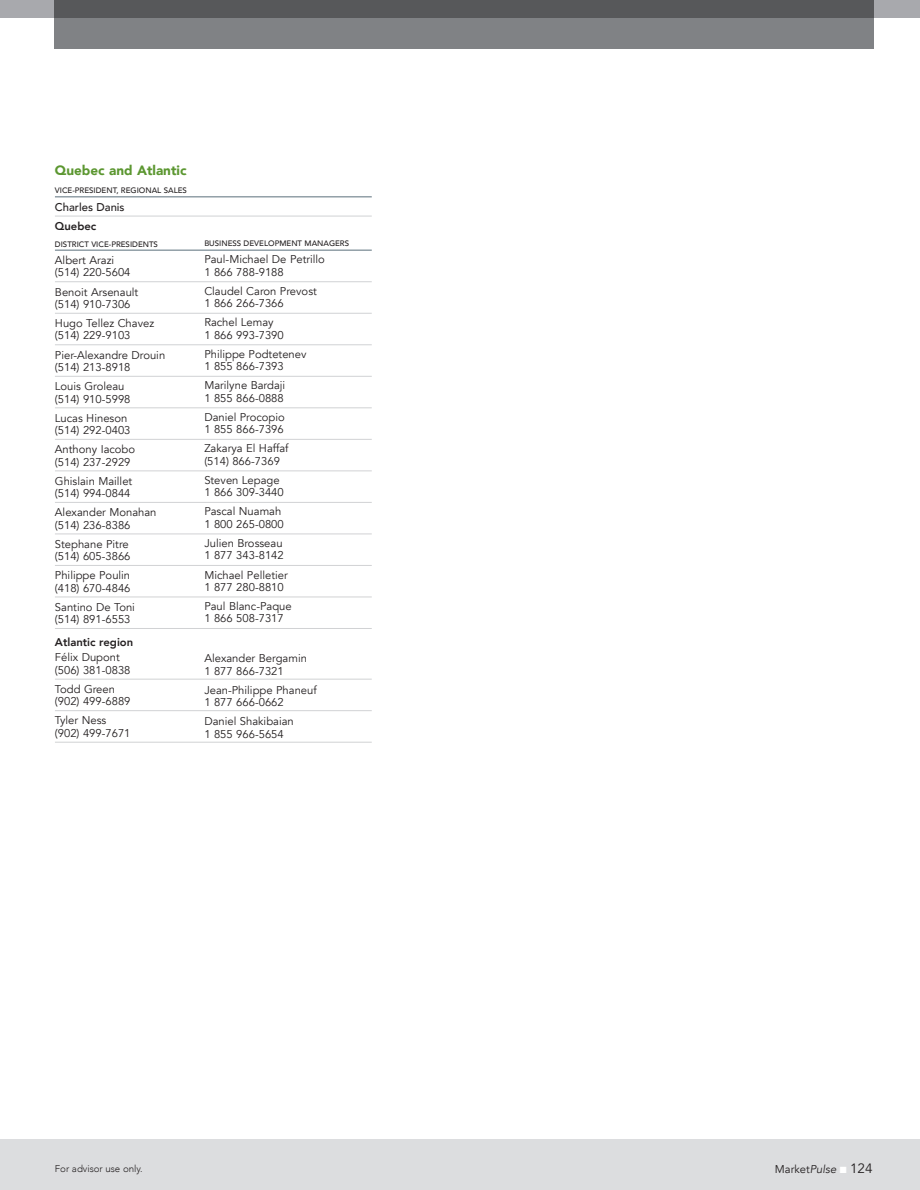
<style>
.page{position:relative;width:920px;height:1190px;background:#fff}
.page>*{position:absolute;margin:0;border:0;box-sizing:border-box;transform-origin:0 0}
.t1{font:900 13.5px "Avenir";color:#5c9731}
.t2{font:11.25px/12.3px "Avenir";color:#231f20}
.t3{font:800 11.25px "Avenir";color:#231f20}
.t4{font:500 11.25px "Avenir";color:#231f20}
.t5{font:300 9.75px "Avenir";letter-spacing:-.005em;color:#231f20}
.t6{font:500 7.8px "Avenir";color:#231f20}
.s1{font-style:italic}
.s2{color:#fff}
.s3{font-size:13.5px}
</style>
<div class="page">
<div style="left:0;top:0;width:920px;height:18px;background:#a8a9ad"></div>
<div style="left:55px;top:0;width:819px;height:49px;background:#808285"></div>
<div style="left:0;top:1138px;width:920px;height:51px;background:#dcdddf"></div>
<div style="left:55px;top:0;width:819px;height:18px;background:#57585a"></div>
<hr style="left:55px;top:196px;width:317px;height:1px;background:#5b6f7b">
<hr style="left:55px;top:215px;width:317px;height:1px;background:#d1d2d4">
<hr style="left:55px;top:250px;width:317px;height:1px;background:#5b6f7b">
<hr style="left:55px;top:281px;width:317px;height:1px;background:#d1d2d4">
<hr style="left:55px;top:313px;width:317px;height:1px;background:#d1d2d4">
<hr style="left:55px;top:344px;width:317px;height:1px;background:#d1d2d4">
<hr style="left:55px;top:376px;width:317px;height:1px;background:#d1d2d4">
<hr style="left:55px;top:407px;width:317px;height:1px;background:#d1d2d4">
<hr style="left:55px;top:439px;width:317px;height:1px;background:#d1d2d4">
<hr style="left:55px;top:470px;width:317px;height:1px;background:#d1d2d4">
<hr style="left:55px;top:502px;width:317px;height:1px;background:#d1d2d4">
<hr style="left:55px;top:533px;width:317px;height:1px;background:#d1d2d4">
<hr style="left:55px;top:565px;width:317px;height:1px;background:#d1d2d4">
<hr style="left:55px;top:596px;width:317px;height:1px;background:#d1d2d4">
<hr style="left:55px;top:628px;width:317px;height:1px;background:#d1d2d4">
<hr style="left:55px;top:678px;width:317px;height:1px;background:#d1d2d4">
<hr style="left:55px;top:710px;width:317px;height:1px;background:#d1d2d4">
<hr style="left:55px;top:741px;width:317px;height:1px;background:#d1d2d4">
<p class="t1" style="left:55px;top:159px;width:133px">Quebec and Atlantic</p>
<p class="t6" style="left:55px;top:184px;width:134px">VICE-PRESIDENT, REGIONAL SALES</p>
<p class="t4" style="left:55px;top:197px;width:71px">Charles Danis</p>
<p class="t3" style="left:55px;top:217px;width:43px">Quebec</p>
<p class="t6" style="left:55px;top:237px;width:105px">DISTRICT VICE-PRESIDENTS</p>
<p class="t2" style="left:55px;top:254px;width:77px">Albert Arazi (514) 220-5604</p>
<p class="t2" style="left:55px;top:286px;width:85px">Benoit Arsenault (514) 910-7306</p>
<p class="t2" style="left:55px;top:317px;width:101px">Hugo Tellez Chavez (514) 229-9103</p>
<p class="t2" style="left:55px;top:349px;width:112px">Pier-Alexandre Drouin (514) 213-8918</p>
<p class="t2" style="left:55px;top:380px;width:77px">Louis Groleau (514) 910-5998</p>
<p class="t2" style="left:55px;top:412px;width:77px">Lucas Hineson (514) 292-0403</p>
<p class="t2" style="left:55px;top:443px;width:82px">Anthony Iacobo (514) 237-2929</p>
<p class="t2" style="left:55px;top:475px;width:79px">Ghislain Maillet (514) 994-0844</p>
<p class="t2" style="left:55px;top:506px;width:103px">Alexander Monahan (514) 236-8386</p>
<p class="t2" style="left:55px;top:538px;width:77px">Stephane Pitre (514) 605-3866</p>
<p class="t2" style="left:55px;top:569px;width:77px">Philippe Poulin (418) 670-4846</p>
<p class="t2" style="left:55px;top:601px;width:82px">Santino De Toni (514) 891-6553</p>
<p class="t3" style="left:55px;top:633px;width:80px">Atlantic region</p>
<p class="t2" style="left:55px;top:651px;width:77px">Félix Dupont (506) 381-0838</p>
<p class="t2" style="left:55px;top:683px;width:77px">Todd Green (902) 499-6889</p>
<p class="t2" style="left:55px;top:714px;width:77px">Tyler Ness (902) 499-7671</p>
<p class="t6" style="left:204px;top:236px;width:146px">BUSINESS DEVELOPMENT MANAGERS</p>
<p class="t2" style="left:204px;top:253px;width:122px">Paul-Michael De Petrillo<br>1 866 788-9188</p>
<p class="t2" style="left:204px;top:285px;width:114px">Claudel Caron Prevost<br>1 866 266-7366</p>
<p class="t2" style="left:204px;top:316px;width:81px">Rachel Lemay<br>1 866 993-7390</p>
<p class="t2" style="left:204px;top:348px;width:104px">Philippe Podtetenev<br>1 855 866-7393</p>
<p class="t2" style="left:204px;top:379px;width:82px">Marilyne Bardaji<br>1 855 866-0888</p>
<p class="t2" style="left:204px;top:411px;width:82px">Daniel Procopio<br>1 855 866-7396</p>
<p class="t2" style="left:204px;top:442px;width:86px">Zakarya El Haffaf (514) 866-7369</p>
<p class="t2" style="left:204px;top:474px;width:81px">Steven Lepage<br>1 866 309-3440</p>
<p class="t2" style="left:204px;top:505px;width:81px">Pascal Nuamah<br>1 800 265-0800</p>
<p class="t2" style="left:204px;top:537px;width:81px">Julien Brosseau<br>1 877 343-8142</p>
<p class="t2" style="left:204px;top:568px;width:85px">Michael Pelletier<br>1 877 280-8810</p>
<p class="t2" style="left:204px;top:600px;width:89px">Paul Blanc-Paque<br>1 866 508-7317</p>
<p class="t2" style="left:204px;top:652px;width:104px">Alexander Bergamin<br>1 877 866-7321</p>
<p class="t2" style="left:204px;top:683px;width:114px">Jean-Philippe Phaneuf<br>1 877 666-0662</p>
<p class="t2" style="left:204px;top:715px;width:91px">Daniel Shakibaian<br>1 855 966-5654</p>
<p class="t5" style="left:55px;top:1162px;width:89px">For advisor use only.</p>
<p class="t2" style="left:775px;top:1162px;width:99px">Market<span class="s1">Pulse</span> <span class="s2">■</span> <span class="s3">124</span></p>
</div>
